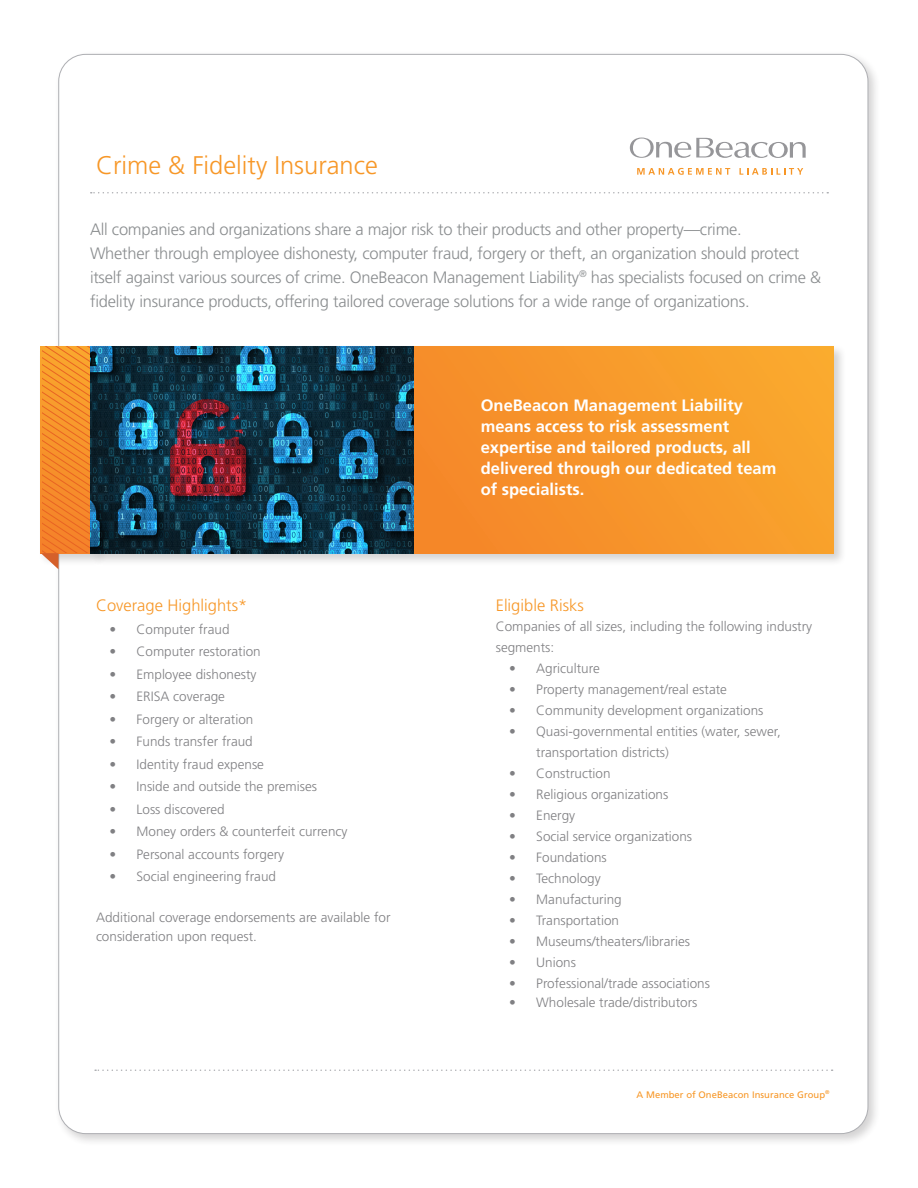
<style>
.page{position:relative;width:918px;height:1188px;background:#fff}
.page>*{position:absolute;margin:0;border:0;box-sizing:border-box;transform-origin:0 0}
.Opening_Header{font:300 25.5px "Frutiger";color:#f79727}
.Introduction_copy{font:300 16.5px/24px "Frutiger";letter-spacing:-.015em;color:#8a8d8f}
.Introduction_copy-2{font:700 16.5px/21px "Frutiger";color:#fff}
.Introduction_copy-3{font:300 16.5px "Frutiger";color:#f79727}
.Introduction_copy-4{font:300 13.5px/21px "Frutiger";color:#808083}
.A_Member_of_OneBeaco{font:9.45px "Frutiger";letter-spacing:.005em;color:#f79727}
</style>
<div class="page">
<div style="left:55px;top:50px;width:826px;height:1097px;background:#231f20;opacity:.2"></div>
<div style="left:59px;top:54px;width:809px;height:1080px;background:#fff;border-radius:27px"></div>
<svg style="left:95px;top:1070px;width:738px;height:1px"></svg>
<svg style="left:630px;top:138px;width:176px;height:20px"></svg>
<svg style="left:637px;top:168px;width:93px;height:7px"></svg>
<svg style="left:739px;top:168px;width:64px;height:7px"></svg>
<div style="left:38px;top:343px;width:69px;height:223px;background:#231f20;opacity:.2"></div>
<svg style="left:41px;top:347px;width:50px;height:222px;background:#f39035"></svg>
<div style="left:91px;top:343px;width:755px;height:223px;background:#231f20;opacity:.2"></div>
<svg style="left:94px;top:346px;width:740px;height:208px;background:#f6962b"></svg>
<svg style="left:91px;top:192px;width:737px;height:2px"></svg>
<img style="left:90px;top:346px;width:324px;height:207px">
<p class="Opening_Header" style="left:96px;top:151px;width:283px">Crime &amp; Fidelity Insurance</p>
<p class="Introduction_copy" style="left:90px;top:217px;width:733px">All companies and organizations share a major risk to their products and other property—crime.<br>Whether through employee dishonesty, computer fraud, forgery or theft, an organization should protect itself against various sources of crime. OneBeacon Management Liability<sup>®</sup> has specialists focused on crime &amp; fidelity insurance products, offering tailored coverage solutions for a wide range of organizations.</p>
<p class="Introduction_copy-3" style="left:96px;top:596px;width:153px">Coverage Highlights*</p>
<p class="Introduction_copy-4" style="left:110px;top:618px;width:122px">• Computer fraud</p>
<p class="Introduction_copy-4" style="left:110px;top:641px;width:153px">• Computer restoration</p>
<p class="Introduction_copy-4" style="left:110px;top:663px;width:149px">• Employee dishonesty</p>
<p class="Introduction_copy-4" style="left:110px;top:686px;width:117px">• ERISA coverage</p>
<p class="Introduction_copy-4" style="left:110px;top:708px;width:145px">• Forgery or alteration</p>
<p class="Introduction_copy-4" style="left:110px;top:731px;width:145px">• Funds transfer fraud</p>
<p class="Introduction_copy-4" style="left:110px;top:753px;width:156px">• Identity fraud expense</p>
<p class="Introduction_copy-4" style="left:110px;top:776px;width:209px">• Inside and outside the premises</p>
<p class="Introduction_copy-4" style="left:110px;top:798px;width:117px">• Loss discovered</p>
<p class="Introduction_copy-4" style="left:110px;top:821px;width:240px">• Money orders &amp; counterfeit currency</p>
<p class="Introduction_copy-4" style="left:110px;top:843px;width:176px">• Personal accounts forgery</p>
<p class="Introduction_copy-4" style="left:110px;top:866px;width:168px">• Social engineering fraud</p>
<p class="Introduction_copy-4" style="left:96px;top:907px;width:296px;line-height:19.5px">Additional coverage endorsements are available for consideration upon request.</p>
<p class="Introduction_copy-2" style="left:481px;top:395px;width:297px">OneBeacon Management Liability means access to risk assessment expertise and tailored products, all delivered through our dedicated team of specialists.</p>
<p class="Introduction_copy-3" style="left:496px;top:596px;width:90px">Eligible Risks</p>
<p class="Introduction_copy-4" style="left:496px;top:615px;width:318px">Companies of all sizes, including the following industry segments:</p>
<p class="Introduction_copy-4" style="left:509px;top:657px;width:92px">• Agriculture</p>
<p class="Introduction_copy-4" style="left:509px;top:678px;width:219px">• Property management/real estate</p>
<p class="Introduction_copy-4" style="left:509px;top:699px;width:256px">• Community development organizations</p>
<p class="Introduction_copy-4" style="left:536px;top:720px;width:246px;text-indent:-27px">• Quasi-governmental entities (water, sewer, transportation districts)</p>
<p class="Introduction_copy-4" style="left:509px;top:762px;width:103px">• Construction</p>
<p class="Introduction_copy-4" style="left:509px;top:783px;width:161px">• Religious organizations</p>
<p class="Introduction_copy-4" style="left:509px;top:804px;width:68px">• Energy</p>
<p class="Introduction_copy-4" style="left:509px;top:825px;width:184px">• Social service organizations</p>
<p class="Introduction_copy-4" style="left:509px;top:846px;width:99px">• Foundations</p>
<p class="Introduction_copy-4" style="left:509px;top:867px;width:93px">• Technology</p>
<p class="Introduction_copy-4" style="left:509px;top:888px;width:114px">• Manufacturing</p>
<p class="Introduction_copy-4" style="left:509px;top:909px;width:111px">• Transportation</p>
<p class="Introduction_copy-4" style="left:509px;top:930px;width:182px">• Museums/theaters/libraries</p>
<p class="Introduction_copy-4" style="left:509px;top:951px;width:68px">• Unions</p>
<p class="Introduction_copy-4" style="left:509px;top:972px;width:202px">• Professional/trade associations</p>
<p class="Introduction_copy-4" style="left:509px;top:992px;width:190px">• Wholesale trade/distributors</p>
<p class="A_Member_of_OneBeaco" style="left:637px;top:1089px;width:195px">A Member of OneBeacon Insurance Group<sup>®</sup></p>
</div>
